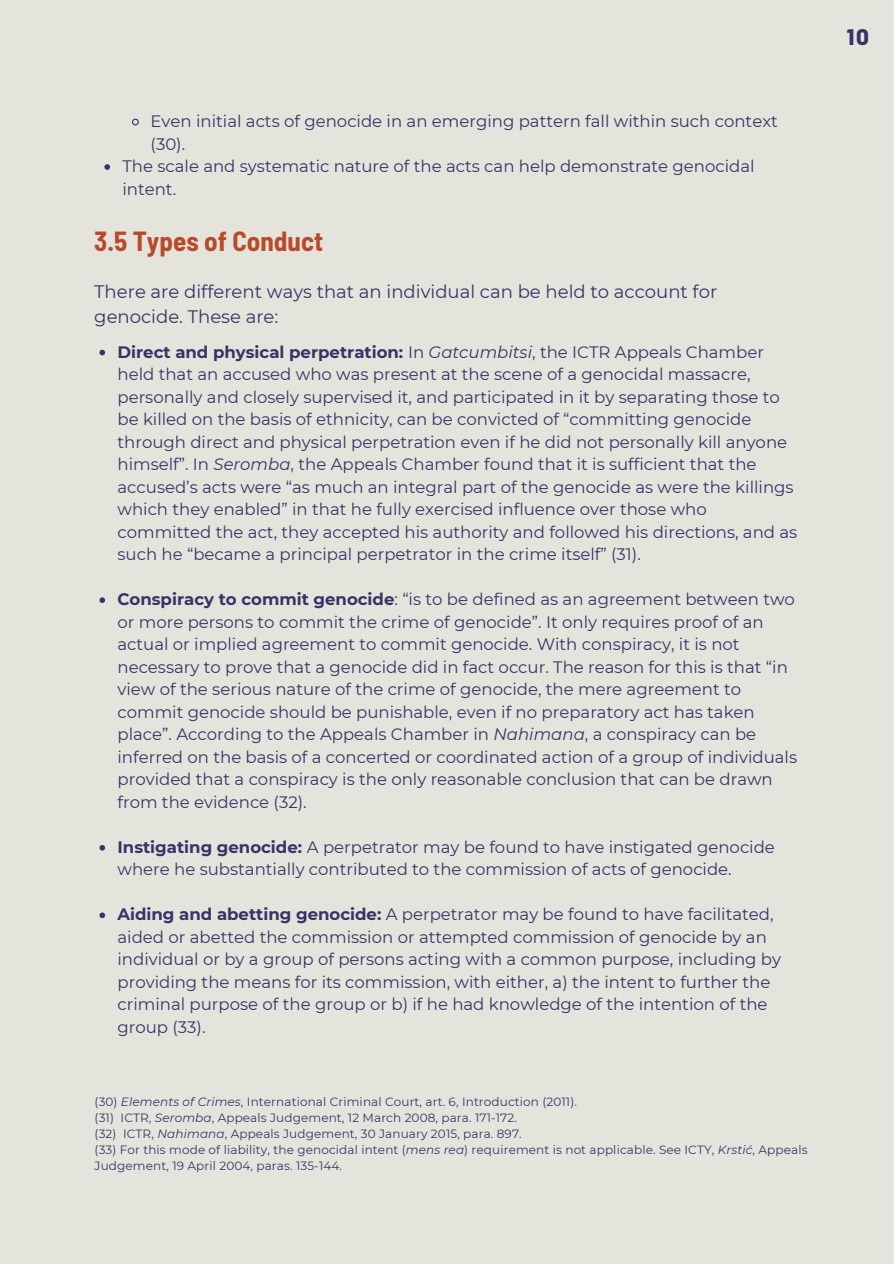
<style>
.page{position:relative;width:894px;height:1264px;background:#fff}
.page>*{position:absolute;margin:0;border:0;box-sizing:border-box;transform-origin:0 0}
.t1{font:700 semi-condensed 27px "Barlow";color:#ba492c}
.t2{font:800 22.5px "Barlow";color:#3a3267}
.t3{font:18px/24.8px "Montserrat";color:#3a3267}
.t4{font:16.5px/22.5px "Montserrat";color:#3a3267}
.t5{font:12px/16px "Montserrat";letter-spacing:.01em;color:#3a3267}
.s1{font-weight:700}
.s2{font-style:italic}
</style>
<div class="page">
<div style="left:0;top:0;width:893px;height:1263px;background:#e4e4dc"></div>
<svg style="left:99px;top:350px;width:6px;height:5px"></svg>
<svg style="left:99px;top:597px;width:6px;height:6px"></svg>
<svg style="left:99px;top:845px;width:6px;height:5px"></svg>
<svg style="left:99px;top:912px;width:6px;height:6px"></svg>
<svg style="left:132px;top:118px;width:7px;height:8px"></svg>
<svg style="left:104px;top:164px;width:6px;height:6px"></svg>
<p class="t4" style="left:150px;top:110px;width:628px">Even initial acts of genocide in an emerging pattern fall within such context</p>
<p class="t4" style="left:150px;top:132px;width:36px">(30).</p>
<p class="t4" style="left:122px;top:155px;width:633px">The scale and systematic nature of the acts can help demonstrate genocidal</p>
<p class="t4" style="left:122px;top:177px;width:55px">intent.</p>
<h1 class="t1" style="left:94px;top:224px;width:230px">3.5 Types of Conduct</h1>
<p class="t3" style="left:94px;top:279px;width:624px">There are different ways that an individual can be held to account for genocide. These are:</p>
<p class="t4" style="left:117px;top:340px;width:681px"><span class="s1">Direct and physical perpetration:</span> In <span class="s2">Gatcumbitsi</span>, the ICTR Appeals Chamber held that an accused who was present at the scene of a genocidal massacre, personally and closely supervised it, and participated in it by separating those to be killed on the basis of ethnicity, can be convicted of “committing genocide through direct and physical perpetration even if he did not personally kill anyone himself”. In <span class="s2">Seromba</span>, the Appeals Chamber found that it is sufficient that the accused’s acts were “as much an integral part of the genocide as were the killings which they enabled” in that he fully exercised influence over those who committed the act, they accepted his authority and followed his directions, and as such he “became a principal perpetrator in the crime itself” (31).</p>
<p class="t4" style="left:117px;top:588px;width:681px"><span class="s1">Conspiracy to commit genocide</span>: “is to be defined as an agreement between two or more persons to commit the crime of genocide”. It only requires proof of an actual or implied agreement to commit genocide. With conspiracy, it is not necessary to prove that a genocide did in fact occur. The reason for this is that “in view of the serious nature of the crime of genocide, the mere agreement to commit genocide should be punishable, even if no preparatory act has taken place”. According to the Appeals Chamber in <span class="s2">Nahimana</span>, a conspiracy can be inferred on the basis of a concerted or coordinated action of a group of individuals provided that a conspiracy is the only reasonable conclusion that can be drawn from the evidence (32).</p>
<p class="t4" style="left:117px;top:835px;width:658px"><span class="s1">Instigating genocide:</span> A perpetrator may be found to have instigated genocide where he substantially contributed to the commission of acts of genocide.</p>
<p class="t4" style="left:117px;top:903px;width:665px"><span class="s1">Aiding and abetting genocide:</span> A perpetrator may be found to have facilitated, aided or abetted the commission or attempted commission of genocide by an individual or by a group of persons acting with a common purpose, including by providing the means for its commission, with either, a) the intent to further the criminal purpose of the group or b) if he had knowledge of the intention of the group (33).</p>
<p class="t5" style="left:95px;top:1093px;width:714px">(30) <span class="s2">Elements of Crimes</span>, International Criminal Court, art. 6, Introduction (2011).<br>(31) ICTR, <span class="s2">Seromba</span>, Appeals Judgement, 12 March 2008, para. 171-172.<br>(32) ICTR, <span class="s2">Nahimana</span>, Appeals Judgement, 30 January 2015, para. 897.<br>(33) For this mode of liability, the genocidal intent (<span class="s2">mens rea</span>) requirement is not applicable. See ICTY, <span class="s2">Krstić</span>, Appeals Judgement, 19 April 2004, paras. 135-144.</p>
<h2 class="t2" style="left:846px;top:22px;width:23px">10</h2>
</div>
